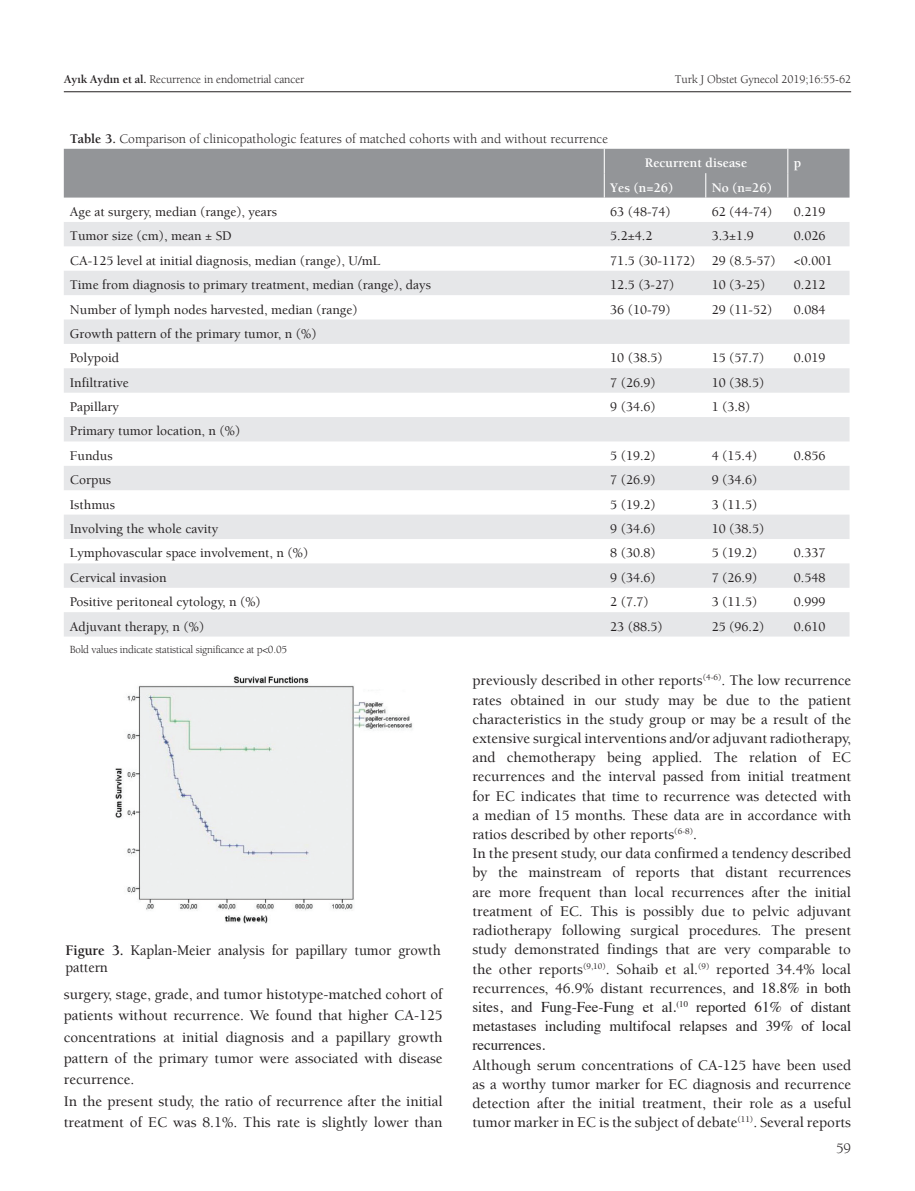
<style>
.page{position:relative;width:915px;height:1191px;background:#fff}
.page>*{position:absolute;margin:0;border:0;box-sizing:border-box;transform-origin:0 0}
.t1{font:15px/19.2px "Berkeley Regular Tr";color:#231f20}
.t2{font:15px/19.2px "Times";color:#231f20;text-align:justify}
.t3{font:15px/17.7px "Berkeley Regular Tr";color:#231f20;scale:.96 1}
.t4{font:15px "Berkeley Book Tr";color:#231f20}
.t5{font:13.5px/24.5px "Berkeley Regular Tr";color:#231f20}
.t6{font:13.5px "Berkeley Book Tr";color:#231f20}
.t7{font:700 13.5px "Berkeley";color:#fff}
.t8{font:12px "Berkeley Book Tr";letter-spacing:-.01em;color:#231f20}
.t9{font:11.25px "Berkeley Book Tr";letter-spacing:-.02em;color:#231f20}
.s1{font-family:"Berkeley Bold Tr"}
.s2{font-family:"Times"}
.s3{font-family:"Berkeley Regular Tr"}
</style>
<div class="page">
<hr style="left:64px;top:91px;width:786px;height:1px;background:#231f20">
<svg style="left:64px;top:222px;width:785px;height:414px;fill:#e6e7e9"></svg>
<div style="left:64px;top:149px;width:785px;height:49px;background:#939598"></div>
<img style="left:115px;top:676px;width:298px;height:248px">
<p class="t8" style="left:64px;top:72px;width:242px"><span class="s1">Ayık Aydın et al.</span> Recurrence in endometrial cancer</p>
<p class="t6" style="left:70px;top:130px;width:539px"><span class="s1">Table 3.</span> Comparison of clinicopathologic features of matched cohorts with and without recurrence</p>
<p class="t8" style="left:674px;top:72px;width:178px">Turk J Obstet Gynecol 2019;16:55-62</p>
<p class="t7" style="left:644px;top:155px;width:104px">Recurrent disease</p>
<p class="t7" style="left:793px;top:155px;width:9px">p</p>
<p class="t7" style="left:610px;top:179px;width:64px">Yes (n=26)</p>
<p class="t7" style="left:711px;top:179px;width:61px">No (n=26)</p>
<p class="t5" style="left:70px;top:199px;width:209px">Age at surgery, median (range), years</p>
<p class="t5" style="left:610px;top:199px;width:62px">63 (48-74)</p>
<p class="t5" style="left:711px;top:199px;width:62px">62 (44-74)</p>
<p class="t5" style="left:793px;top:199px;width:33px">0.219</p>
<p class="t5" style="left:70px;top:224px;width:163px">Tumor size (cm), mean ± SD</p>
<p class="t5" style="left:610px;top:224px;width:44px">5.2±4.2</p>
<p class="t5" style="left:711px;top:224px;width:44px">3.3±1.9</p>
<p class="t5" style="left:793px;top:224px;width:33px">0.026</p>
<p class="t5" style="left:70px;top:248px;width:312px">CA-125 level at initial diagnosis, median (range), U/mL</p>
<p class="t5" style="left:610px;top:248px;width:167px">71.5 (30-1172) 29 (8.5-57)</p>
<p class="t5" style="left:793px;top:248px;width:40px">&lt;0.001</p>
<p class="t5" style="left:70px;top:272px;width:362px">Time from diagnosis to primary treatment, median (range), days</p>
<p class="t5" style="left:610px;top:272px;width:66px">12.5 (3-27)</p>
<p class="t5" style="left:711px;top:272px;width:55px">10 (3-25)</p>
<p class="t5" style="left:793px;top:272px;width:33px">0.212</p>
<p class="t5" style="left:70px;top:297px;width:289px">Number of lymph nodes harvested, median (range)</p>
<p class="t5" style="left:610px;top:297px;width:62px">36 (10-79)</p>
<p class="t5" style="left:711px;top:297px;width:62px">29 (11-52)</p>
<p class="t5" style="left:793px;top:297px;width:33px">0.084</p>
<p class="t5" style="left:70px;top:321px;width:248px">Growth pattern of the primary tumor, n (%)<br>Polypoid</p>
<p class="t5" style="left:610px;top:345px;width:54px">10 (38.5)</p>
<p class="t5" style="left:711px;top:345px;width:54px">15 (57.7)</p>
<p class="t5" style="left:793px;top:345px;width:33px">0.019</p>
<p class="t5" style="left:70px;top:370px;width:60px">Infiltrative</p>
<p class="t5" style="left:610px;top:370px;width:47px">7 (26.9)</p>
<p class="t5" style="left:711px;top:370px;width:54px">10 (38.5)</p>
<p class="t5" style="left:70px;top:394px;width:51px">Papillary</p>
<p class="t5" style="left:610px;top:394px;width:47px">9 (34.6)</p>
<p class="t5" style="left:711px;top:394px;width:40px">1 (3.8)</p>
<p class="t5" style="left:70px;top:419px;width:172px">Primary tumor location, n (%)<br>Fundus</p>
<p class="t5" style="left:610px;top:443px;width:47px">5 (19.2)</p>
<p class="t5" style="left:711px;top:443px;width:47px">4 (15.4)</p>
<p class="t5" style="left:793px;top:443px;width:33px">0.856</p>
<p class="t5" style="left:70px;top:467px;width:43px">Corpus</p>
<p class="t5" style="left:610px;top:467px;width:47px">7 (26.9)</p>
<p class="t5" style="left:711px;top:467px;width:47px">9 (34.6)</p>
<p class="t5" style="left:70px;top:492px;width:47px">Isthmus</p>
<p class="t5" style="left:610px;top:492px;width:47px">5 (19.2)</p>
<p class="t5" style="left:711px;top:492px;width:47px">3 (11.5)</p>
<p class="t5" style="left:70px;top:516px;width:150px">Involving the whole cavity</p>
<p class="t5" style="left:610px;top:516px;width:47px">9 (34.6)</p>
<p class="t5" style="left:711px;top:516px;width:54px">10 (38.5)</p>
<p class="t5" style="left:70px;top:541px;width:240px">Lymphovascular space involvement, n (%)</p>
<p class="t5" style="left:610px;top:541px;width:47px">8 (30.8)</p>
<p class="t5" style="left:711px;top:541px;width:47px">5 (19.2)</p>
<p class="t5" style="left:793px;top:541px;width:33px">0.337</p>
<p class="t5" style="left:70px;top:565px;width:98px">Cervical invasion</p>
<p class="t5" style="left:610px;top:565px;width:47px">9 (34.6)</p>
<p class="t5" style="left:711px;top:565px;width:47px">7 (26.9)</p>
<p class="t5" style="left:793px;top:565px;width:33px">0.548</p>
<p class="t5" style="left:70px;top:589px;width:192px">Positive peritoneal cytology, n (%)</p>
<p class="t5" style="left:610px;top:589px;width:40px">2 (7.7)</p>
<p class="t5" style="left:711px;top:589px;width:47px">3 (11.5)</p>
<p class="t5" style="left:793px;top:589px;width:33px">0.999</p>
<p class="t5" style="left:70px;top:614px;width:136px">Adjuvant therapy, n (%)</p>
<p class="t5" style="left:610px;top:614px;width:54px">23 (88.5)</p>
<p class="t5" style="left:711px;top:614px;width:54px">25 (96.2)</p>
<p class="t5" style="left:793px;top:614px;width:33px">0.610</p>
<p class="t9" style="left:70px;top:642px;width:219px">Bold values indicate statistical significance at p&lt;0.05</p>
<p class="t3" style="left:66px;top:940px;width:392px"><span class="s1">Figure 3.</span> Kaplan-Meier analysis for papillary tumor growth pattern</p>
<p class="t1" style="left:64px;top:983px;width:380px;line-height:21.5px">surgery, stage, grade, and tumor histotype-matched cohort of patients without recurrence. We found that higher CA-125 concentrations at initial diagnosis and a papillary growth pattern of the primary tumor were associated with disease recurrence.<br>In the present study, the ratio of recurrence after the initial treatment of EC was 8.1%. This rate is slightly lower than</p>
<p class="t1" style="left:472px;top:671px;width:380px">previously described in other reports<sup>(4-6)</sup>. The low recurrence rates obtained in our study may be due to the patient characteristics in the study group or may be a result of the extensive surgical interventions and/or adjuvant radiotherapy, and chemotherapy being applied. The relation of EC recurrences and the interval passed from initial treatment for EC indicates that time to recurrence was detected with a median of 15 months. These data are in accordance with ratios described by other reports<sup>(6-8)</sup>.<br>In the present study, our data confirmed a tendency described by the mainstream of reports that distant recurrences are more frequent than local recurrences after the initial treatment of EC. This is possibly due to pelvic adjuvant radiotherapy following surgical procedures. The present study demonstrated findings that are very comparable to the other reports<sup>(9,10)</sup>. Sohaib et al.<sup>(9)</sup> reported 34.4% local recurrences, 46.9% distant recurrences, <span class="s2">and 18.8% in both</span></p>
<p class="t2" style="left:472px;top:996px;width:380px">sites, and Fung<span class="s3">‑</span>Fee<span class="s3">‑</span>Fung et al.<sup>(10</sup> reported 61% of distant metastases including multifocal relapses and 39% of local recurrences.</p>
<p class="t1" style="left:472px;top:1055px;width:380px;text-align:justify">Although serum concentrations of CA-125 have been used as a worthy tumor marker for EC diagnosis and recurrence detection after the initial treatment, their role as a useful tumor marker in EC is the subject of debate<sup>(11)</sup>. Several reports</p>
<p class="t4" style="left:835px;top:1139px;width:17px">59</p>
</div>
